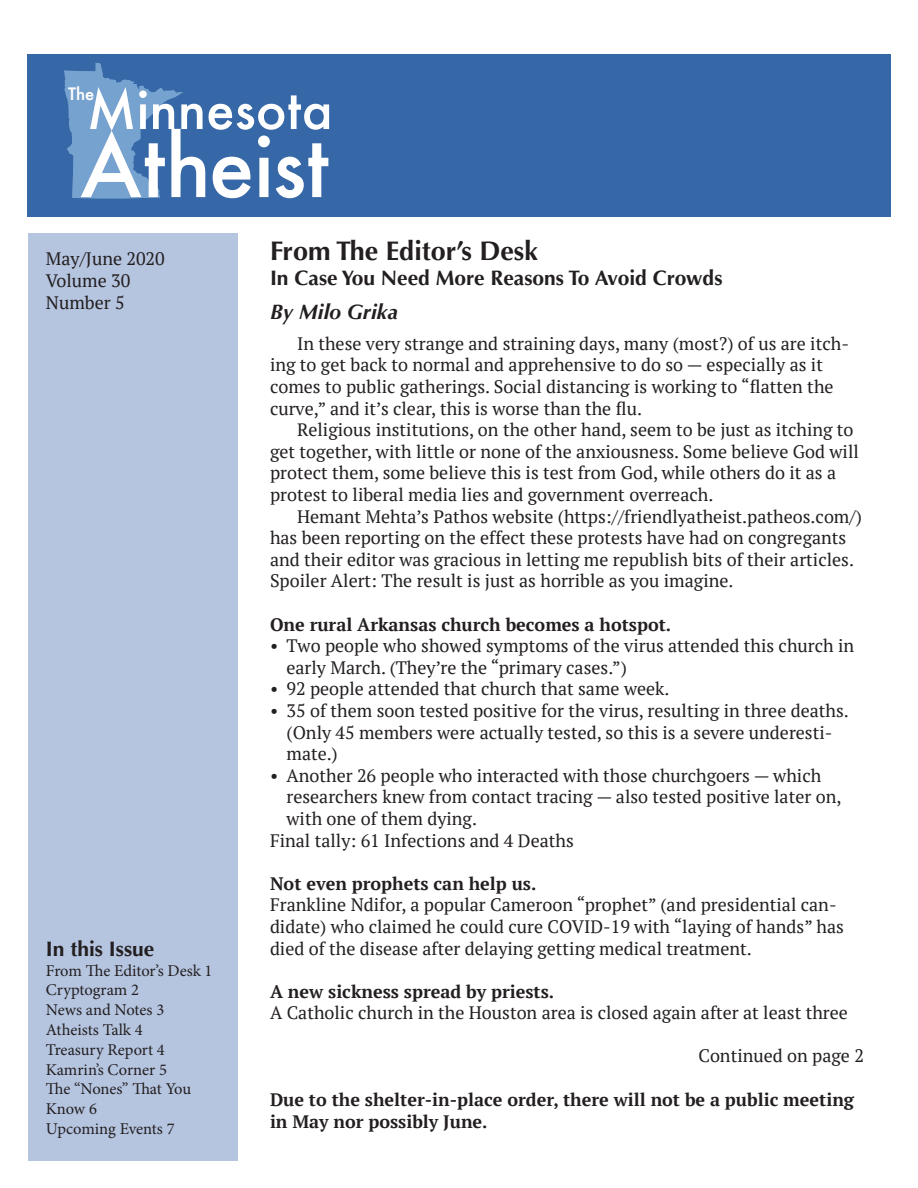
<style>
.page{position:relative;width:918px;height:1188px;background:#fff}
.page>*{position:absolute;margin:0;border:0;box-sizing:border-box;transform-origin:0 0}
.t1{font:500 82.8px "Futura";letter-spacing:-.005em;color:#fff}
.t2{font:500 51.75px "Futura";color:#fff}
.t3{font:700 27px "Optima";color:#231f20}
.Subtitle{font:700 21px "Optima";color:#231f20}
.Author{font:italic 700 21px "Optima";color:#231f20}
.Paragraph_Style__no{font:18px/21.6px "PT Serif";color:#231f20}
.Paragraph_Style__no-2{font:700 18px/21.6px "PT Serif";color:#231f20}
.t4{font:16.5px/19.8px "Minion Pro";letter-spacing:-.005em;color:#231f20}
.t5{font:500 16.5px "Futura";color:#fff}
</style>
<div class="page">
<div style="left:28px;top:234px;width:210px;height:927px;background:#b5c4df"></div>
<div style="left:27px;top:54px;width:864px;height:162px;background:#3667a7"></div>
<svg style="left:64px;top:62px;width:119px;height:136px"></svg>
<p class="t5" style="left:68px;top:82px;width:28px">The</p>
<p class="t2" style="left:87px;top:74px;width:247px">Minnesota</p>
<p class="t1" style="left:80px;top:110px;width:250px">Atheist</p>
<p class="Paragraph_Style__no" style="left:46px;top:248px;width:120px">May/June 2020</p>
<p class="Paragraph_Style__no" style="left:46px;top:270px;width:86px">Volume 30</p>
<p class="Paragraph_Style__no" style="left:46px;top:291px;width:80px">Number 5</p>
<p class="Subtitle" style="left:46px;top:936px;width:110px">In this Issue</p>
<p class="t4" style="left:46px;top:961px;width:168px">From The Editor’s Desk 1</p>
<p class="t4" style="left:46px;top:980px;width:95px">Cryptogram 2</p>
<p class="t4" style="left:46px;top:1000px;width:120px">News and Notes 3</p>
<p class="t4" style="left:46px;top:1020px;width:98px">Atheists Talk 4</p>
<p class="t4" style="left:46px;top:1040px;width:120px">Treasury Report 4</p>
<p class="t4" style="left:46px;top:1060px;width:123px">Kamrin’s Corner 5</p>
<p class="t4" style="left:46px;top:1079px;width:147px">The “Nones” That You<br>Know 6</p>
<p class="t4" style="left:46px;top:1119px;width:130px">Upcoming Events 7</p>
<p class="t3" style="left:270px;top:235px;width:269px">From The Editor’s Desk</p>
<p class="Subtitle" style="left:270px;top:266px;width:454px">In Case You Need More Reasons To Avoid Crowds</p>
<p class="Author" style="left:270px;top:300px;width:129px">By Milo Grika</p>
<p class="Paragraph_Style__no" style="left:270px;top:332px;width:581px;text-indent:27px">In these very strange and straining days, many (most?) of us are itch&shy;ing to get back to normal and apprehensive to do so — especially as it comes to public gatherings. Social distancing is working to “flatten the curve,” and it’s clear, this is worse than the flu.</p>
<p class="Paragraph_Style__no" style="left:270px;top:419px;width:590px;text-indent:27px">Religious institutions, on the other hand, seem to be just as itching to get together, with little or none of the anxiousness. Some believe God will protect them, some believe this is test from God, while others do it as a protest to liberal media lies and government overreach.</p>
<p class="Paragraph_Style__no" style="left:270px;top:505px;width:593px;text-indent:27px">Hemant Mehta’s Pathos website (https://friendlyatheist.patheos.com/) has been reporting on the effect these protests have had on congregants and their editor was gracious in letting me republish bits of their articles.<br>Spoiler Alert: The result is just as horrible as you imagine.</p>
<p class="Paragraph_Style__no-2" style="left:270px;top:613px;width:403px">One rural Arkansas church becomes a hotspot.</p>
<p class="Paragraph_Style__no" style="left:286px;top:635px;width:569px;text-indent:-16px">• Two people who showed symptoms of the virus attended this church in early March. (They’re the “primary cases.”)</p>
<p class="Paragraph_Style__no" style="left:270px;top:678px;width:401px">• 92 people attended that church that same week.</p>
<p class="Paragraph_Style__no" style="left:286px;top:700px;width:564px;text-indent:-16px">• 35 of them soon tested positive for the virus, resulting in three deaths. (Only 45 members were actually tested, so this is a severe underesti&shy;mate.)</p>
<p class="Paragraph_Style__no" style="left:286px;top:764px;width:557px;text-indent:-16px">• Another 26 people who interacted with those churchgoers — which researchers knew from contact tracing — also tested positive later on, with one of them dying.</p>
<p class="Paragraph_Style__no" style="left:270px;top:829px;width:305px">Final tally: 61 Infections and 4 Deaths</p>
<p class="Paragraph_Style__no-2" style="left:270px;top:872px;width:268px">Not even prophets can help us.</p>
<p class="Paragraph_Style__no" style="left:270px;top:894px;width:576px">Frankline Ndifor, a popular Cameroon “prophet” (and presidential can&shy;didate) who claimed he could cure COVID-19 with “laying of hands” has died of the disease after delaying getting medical treatment.</p>
<p class="Paragraph_Style__no-2" style="left:270px;top:980px;width:286px">A new sickness spread by priests.</p>
<p class="Paragraph_Style__no" style="left:270px;top:1002px;width:579px">A Catholic church in the Houston area is closed again after at least three</p>
<p class="Paragraph_Style__no" style="left:698px;top:1044px;width:167px">Continued on page 2</p>
<p class="Paragraph_Style__no-2" style="left:270px;top:1089px;width:586px">Due to the shelter-in-place order, there will not be a public meeting in May nor possibly June.</p>
</div>
